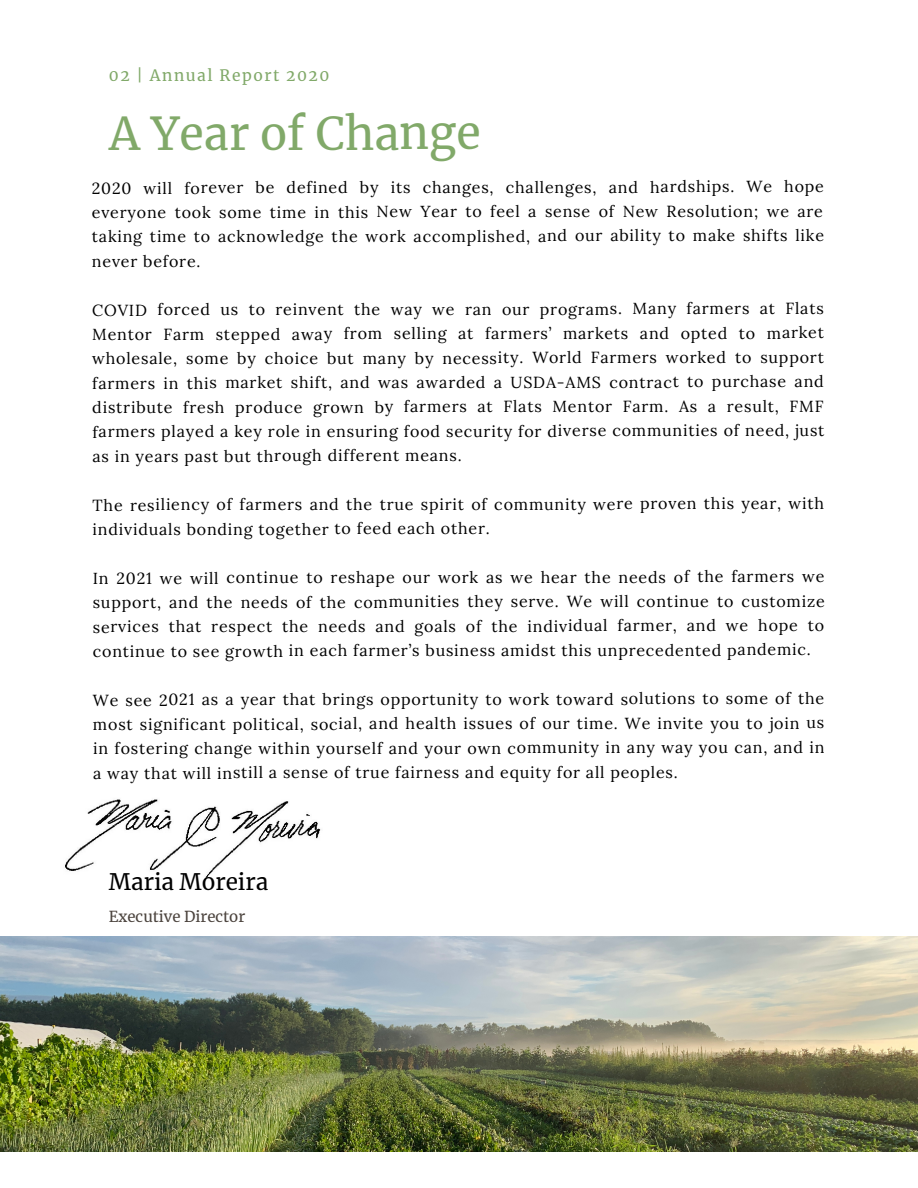
<style>
.page{position:relative;width:918px;height:1188px;background:#fff}
.page>*{position:absolute;margin:0;border:0;box-sizing:border-box;transform-origin:0 0}
.t1{font:44.7px "Merriweather";letter-spacing:-.005em;color:#81a969}
.t2{font:22.5px "Merriweather";color:#000}
.t3{font:16.05px/24.5px "Lora";letter-spacing:.045em;color:#000;text-align:justify}
.t4{font:15.6px "Merriweather";letter-spacing:.095em;color:#81a969}
.t5{font:15px "Merriweather";color:#4b433d}
</style>
<div class="page">
<img style="left:0;top:937px;width:918px;height:215px">
<img style="left:65px;top:799px;width:256px;height:83px">
<p class="t4" style="left:109px;top:65px;width:222px">02 | Annual Report 2020</p>
<p class="t1" style="left:109px;top:106px;width:373px">A Year of Change</p>
<p class="t3" style="left:92px;top:175px;width:734px">2020 will forever be defined by its changes, challenges, and hardships. We hope everyone took some time in this New Year to feel a sense of New Resolution; we are taking time to acknowledge the work accomplished, and our ability to make shifts like never before.</p>
<p class="t3" style="left:92px;top:297px;width:734px">COVID forced us to reinvent the way we ran our programs. Many farmers at Flats Mentor Farm stepped away from selling at farmers’ markets and opted to market wholesale, some by choice but many by necessity. World Farmers worked to support farmers in this market shift, and was awarded a USDA-AMS contract to purchase and distribute fresh produce grown by farmers at Flats Mentor Farm. As a result, FMF farmers played a key role in ensuring food security for diverse communities of need, just as in years past but through different means.</p>
<p class="t3" style="left:93px;top:492px;width:733px">The resiliency of farmers and the true spirit of community were proven this year, with individuals bonding together to feed each other.</p>
<p class="t3" style="left:93px;top:565px;width:734px">In 2021 we will continue to reshape our work as we hear the needs of the farmers we support, and the needs of the communities they serve. We will continue to customize services that respect the needs and goals of the individual farmer, and we hope to continue to see growth in each farmer’s business amidst this unprecedented pandemic.</p>
<p class="t3" style="left:93px;top:687px;width:733px">We see 2021 as a year that brings opportunity to work toward solutions to some of the most significant political, social, and health issues of our time. We invite you to join us in fostering change within yourself and your own community in any way you can, and in a way that will instill a sense of true fairness and equity for all peoples.</p>
<p class="t2" style="left:109px;top:868px;width:161px">Maria Moreira</p>
<p class="t5" style="left:109px;top:908px;width:138px">Executive Director</p>
</div>
